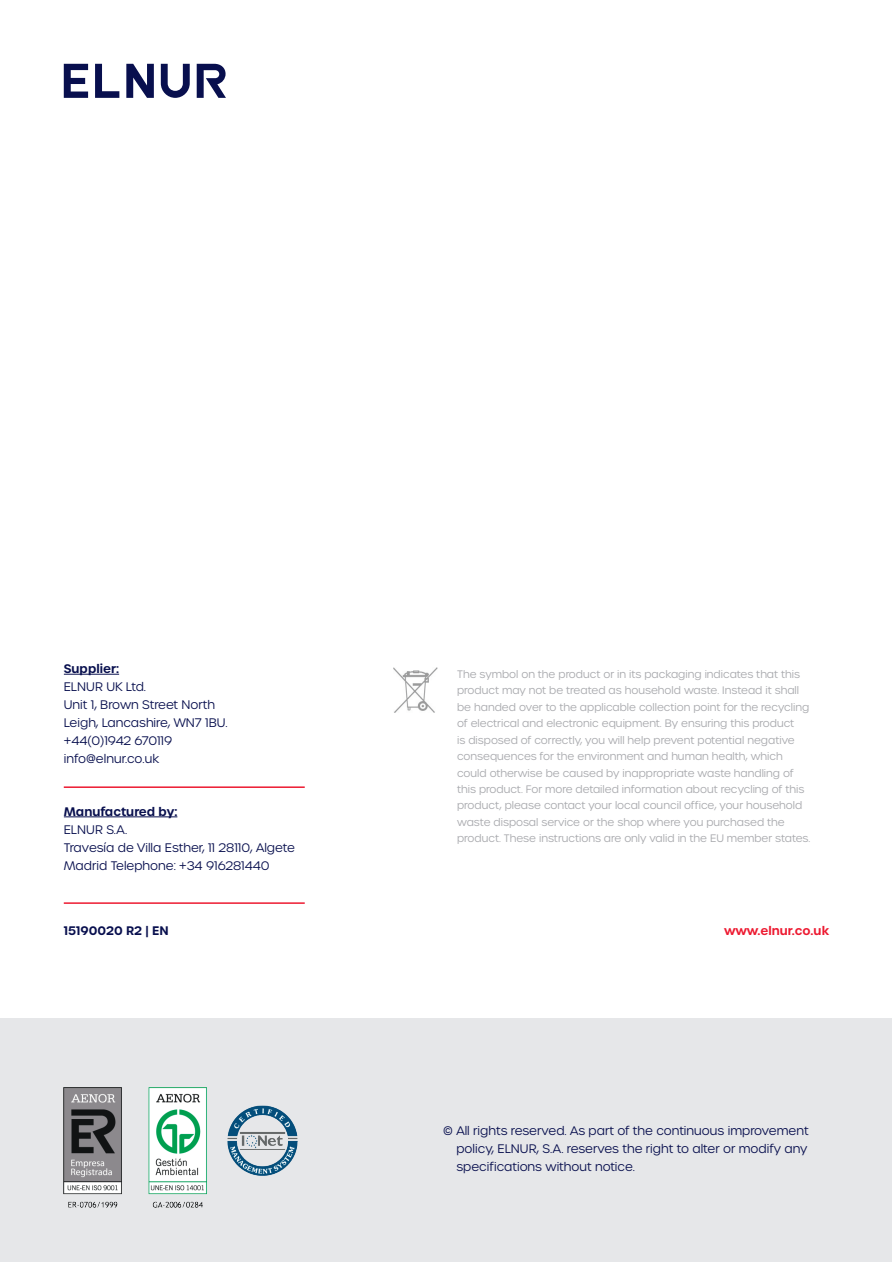
<style>
.page{position:relative;width:893px;height:1263px;background:#fff}
.page>*{position:absolute;margin:0;border:0;box-sizing:border-box;transform-origin:0 0}
.t1{font:300 12px/18px "Urbane";color:#080f4e}
.t2{font:600 12px "Urbane";color:#080f4e}
.t3{font:600 12px "Urbane";color:#ed1a31}
.t4{font:300 10.5px/16.5px "Urbane";color:#a8a9ad}
</style>
<div class="page">
<div style="left:1px;top:1018px;width:891px;height:244px;background:#e6e7e9"></div>
<hr style="left:64px;top:674px;width:55px;height:1px;background:#080f4e">
<hr style="left:64px;top:816px;width:113px;height:1px;background:#080f4e">
<img style="left:64px;top:1087px;width:234px;height:120px">
<hr style="left:64px;top:902px;width:241px;height:2px;background:#ed1a31">
<hr style="left:64px;top:786px;width:241px;height:2px;background:#ed1a31">
<img style="left:394px;top:668px;width:43px;height:44px">
<svg style="left:64px;top:64px;width:24px;height:34px"></svg>
<svg style="left:95px;top:64px;width:24px;height:34px"></svg>
<svg style="left:126px;top:64px;width:28px;height:34px"></svg>
<svg style="left:197px;top:64px;width:29px;height:34px"></svg>
<svg style="left:161px;top:64px;width:29px;height:34px"></svg>
<p class="t2" style="left:64px;top:660px;width:57px">Supplier:</p>
<p class="t1" style="left:64px;top:678px;width:165px">ELNUR UK Ltd.<br>Unit 1, Brown Street North<br>Leigh, Lancashire, WN7 1BU. +44(0)1942 670119 info@elnur.co.uk</p>
<p class="t2" style="left:64px;top:803px;width:115px">Manufactured by:</p>
<p class="t1" style="left:64px;top:820px;width:233px">ELNUR S.A.<br>Travesía de Villa Esther, 11 28110, Algete<br>Madrid Telephone: +34 916281440</p>
<p class="t2" style="left:64px;top:922px;width:106px">15190020 R2 | EN</p>
<p class="t4" style="left:457px;top:665px;width:355px">The symbol on the product or in its packaging indicates that this product may not be treated as household waste. Instead it shall be handed over to the applicable collection point for the recycling of electrical and electronic equipment. By ensuring this product<br>is disposed of correctly, you will help prevent potential negative consequences for the environment and human health, which could otherwise be caused by inappropriate waste handling of this product. For more detailed information about recycling of this product, please contact your local council office, your household waste disposal service or the shop where you purchased the product. These instructions are only valid in the EU member states.</p>
<p class="t3" style="left:724px;top:922px;width:107px">www.elnur.co.uk</p>
<p class="t1" style="left:456px;top:1122px;width:354px;text-align:justify;text-indent:-13px">© All rights reserved. As part of the continuous improvement policy, ELNUR, S.A. reserves the right to alter or modify any specifications without notice.</p>
</div>
